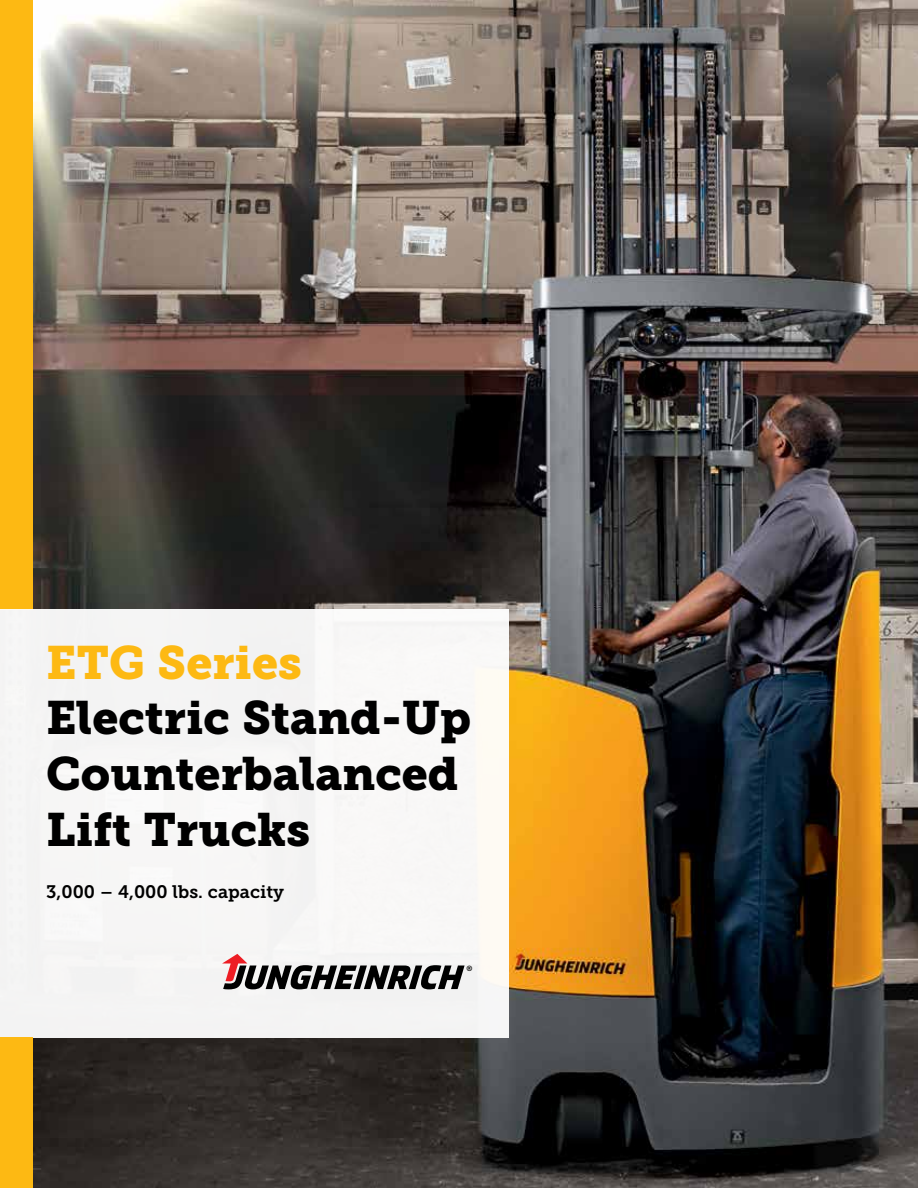
<style>
.page{position:relative;width:918px;height:1188px;background:#fff}
.page>*{position:absolute;margin:0;border:0;box-sizing:border-box;transform-origin:0 0}
.t1{font:46.5px/55.8px "Museo Slab 900";color:#000}
.t2{font:46.5px "Museo Slab 900";color:#fdb913}
.t3{font:18px "Museo Slab 700";color:#000}
.t4{font:7.5px "Museo Sans 700";color:#000}
</style>
<div class="page">
<img style="left:32px;top:0;width:886px;height:1188px">
<div style="left:0;top:0;width:32px;height:609px;background:#fdb913"></div>
<div style="left:0;top:609px;width:509px;height:429px;background:#f6f6f5"></div>
<svg style="left:222px;top:954px;width:243px;height:35px"></svg>
<div style="left:0;top:1038px;width:32px;height:150px;background:#fdb913"></div>
<p class="t2" style="left:46px;top:635px;width:257px">ETG Series</p>
<p class="t1" style="left:46px;top:691px;width:427px">Electric Stand-Up<br>Counterbalanced<br>Lift Trucks</p>
<p class="t3" style="left:46px;top:881px;width:239px">3,000 – 4,000 lbs. capacity</p>
<p class="t4" style="left:467px;top:964px;width:8px">®</p>
</div>
